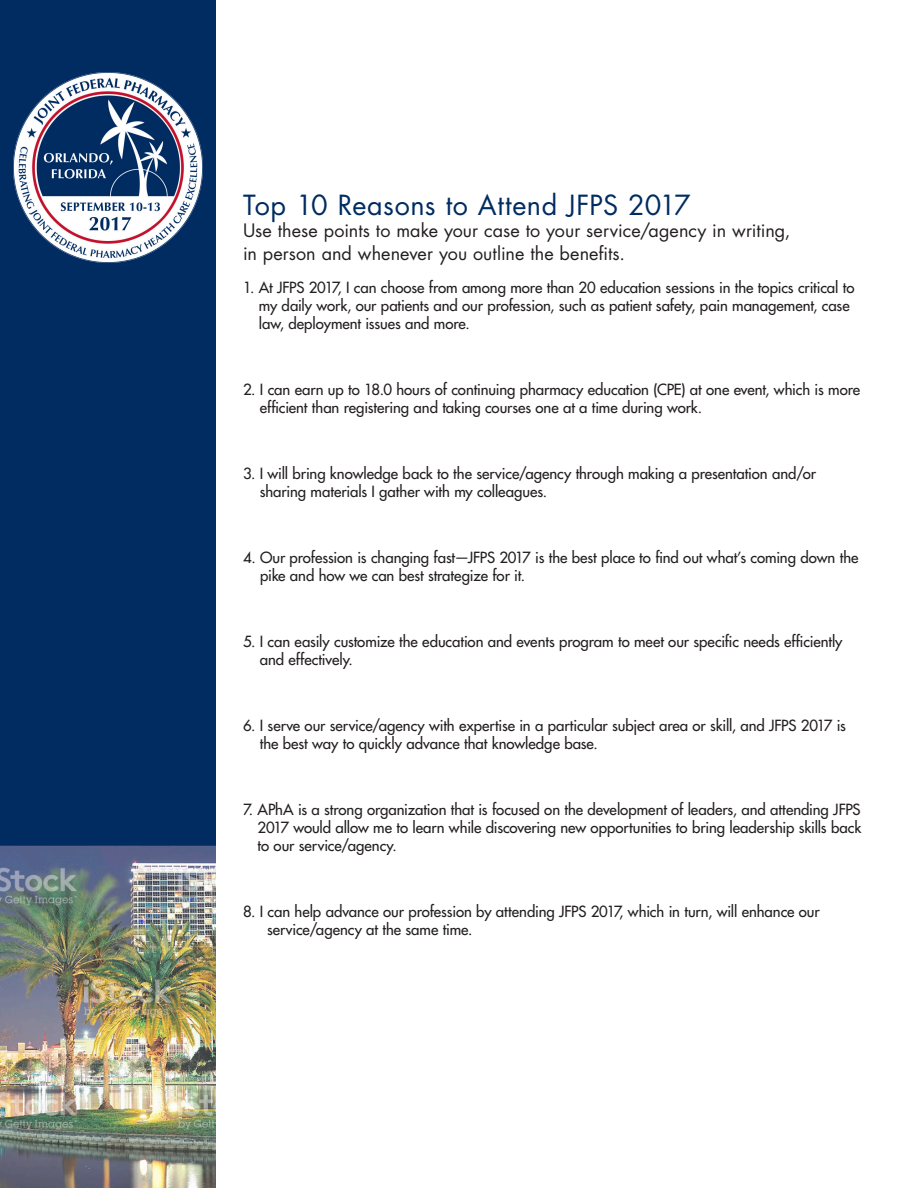
<style>
.page{position:relative;width:918px;height:1188px;background:#fff}
.page>*{position:absolute;margin:0;border:0;box-sizing:border-box;transform-origin:0 0}
.t1{font:27px "Futura Std";letter-spacing:.02em;color:#002c61}
.t2{font:18px "Futura Std";letter-spacing:.005em;color:#231f20}
.List_Paragraph{font:500 15px/18px "Futura Std";letter-spacing:-.005em;color:#231f20}
</style>
<div class="page">
<div style="left:0;top:0;width:216px;height:846px;background:#002c61"></div>
<img style="left:0;top:846px;width:216px;height:342px">
<img style="left:13px;top:72px;width:190px;height:191px">
<p class="t1" style="left:243px;top:188px;width:449px">Top 10 Reasons to Attend JFPS 2017</p>
<p class="t2" style="left:243px;top:219px;width:549px">Use these points to make your case to your service/agency in writing,</p>
<p class="t2" style="left:243px;top:242px;width:384px">in person and whenever you outline the benefits.</p>
<p class="List_Paragraph" style="left:259px;top:278px;width:597px;text-indent:-16px">1. At JFPS 2017, I can choose from among more than 20 education sessions in the topics critical to my daily work, our patients and our profession, such as patient safety, pain management, case law, deployment issues and more.</p>
<p class="List_Paragraph" style="left:260px;top:380px;width:602px;text-indent:-17px">2. I can earn up to 18.0 hours of continuing pharmacy education (CPE) at one event, which is more efficient than registering and taking courses one at a time during work.</p>
<p class="List_Paragraph" style="left:260px;top:464px;width:558px;text-indent:-17px">3. I will bring knowledge back to the service/agency through making a presentation and/or sharing materials I gather with my colleagues.</p>
<p class="List_Paragraph" style="left:260px;top:548px;width:600px;text-indent:-17px">4. Our profession is changing fast—JFPS 2017 is the best place to find out what’s coming down the pike and how we can best strategize for it.</p>
<p class="List_Paragraph" style="left:260px;top:632px;width:584px;text-indent:-17px">5. I can easily customize the education and events program to meet our specific needs efficiently and effectively.</p>
<p class="List_Paragraph" style="left:260px;top:716px;width:588px;text-indent:-17px">6. I serve our service/agency with expertise in a particular subject area or skill, and JFPS 2017 is the best way to quickly advance that knowledge base.</p>
<p class="List_Paragraph" style="left:258px;top:800px;width:605px;text-align:justify;text-indent:-15px">7. APhA is a strong organization that is focused on the development of leaders, and attending JFPS 2017 would allow me to learn while discovering new opportunities to bring leadership skills back to our service/agency.</p>
<p class="List_Paragraph" style="left:267px;top:902px;width:554px;text-indent:-24px">8. I can help advance our profession by attending JFPS 2017, which in turn, will enhance our service/agency at the same time.</p>
</div>
